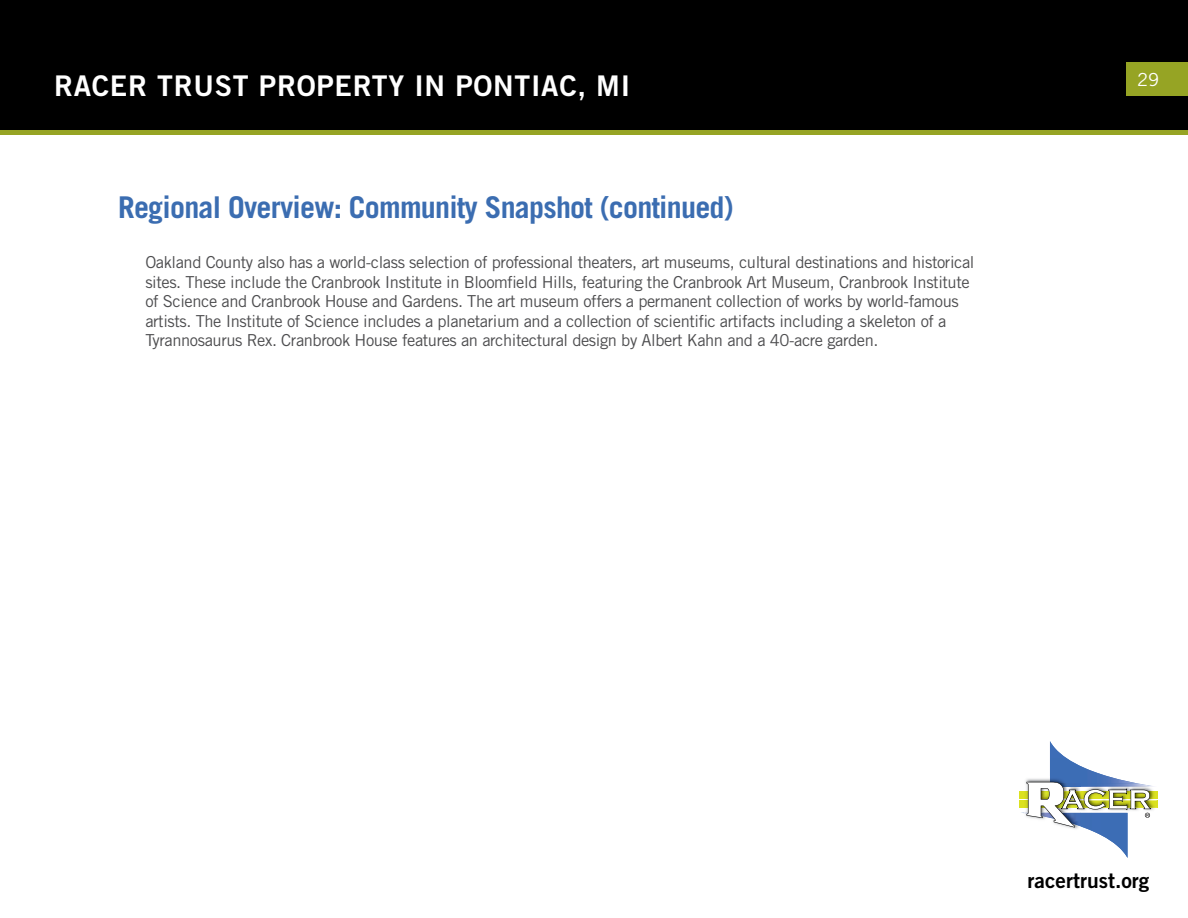
<style>
.page{position:relative;width:1188px;height:918px;background:#fff}
.page>*{position:absolute;margin:0;border:0;box-sizing:border-box;transform-origin:0 0}
.t1{font:700 30px "Trade Gothic LT Std";letter-spacing:-.025em;color:#3b6db1}
.t2{font:28.5px "Trade Gothic LT Std Bd 2";letter-spacing:.025em;color:#fff}
.t3{font:21px "Trade Gothic LT Std Bd 2";color:#000}
.t4{font:18px "Trade Gothic LT Std";color:#fff}
.t5{font:16.5px/19.5px "Trade Gothic LT Std";letter-spacing:-.025em;color:#4d4d4f}
</style>
<div class="page">
<div style="left:1px;top:1px;width:1186px;height:131px;background:#000"></div>
<div style="left:0;top:0;width:1188px;height:133px;border:2px solid #000"></div>
<div style="left:1126px;top:62px;width:62px;height:34px;background:#96a424"></div>
<div style="left:0;top:130px;width:1188px;height:5px;background:#96a424"></div>
<div style="left:1019px;top:791px;width:139px;height:7px;background:#dbe120"></div>
<div style="left:1019px;top:801px;width:139px;height:7px;background:#dbe120"></div>
<svg style="left:1021px;top:741px;width:137px;height:117px"></svg>
<h2 class="t2" style="left:54px;top:68px;width:578px">RACER TRUST PROPERTY IN PONTIAC, MI</h2>
<h1 class="t1" style="left:118px;top:189px;width:617px">Regional Overview: Community Snapshot (continued)</h1>
<p class="t5" style="left:145px;top:253px;width:831px">Oakland County also has a world-class selection of professional theaters, art museums, cultural destinations and historical sites. These include the Cranbrook Institute in Bloomfield Hills, featuring the Cranbrook Art Museum, Cranbrook Institute of Science and Cranbrook House and Gardens. The art museum offers a permanent collection of works by world-famous artists. The Institute of Science includes a planetarium and a collection of scientific artifacts including a skeleton of a Tyrannosaurus Rex. Cranbrook House features an architectural design by Albert Kahn and a 40-acre garden.</p>
<p class="t4" style="left:1137px;top:68px;width:23px">29</p>
<p class="t3" style="left:1028px;top:867px;width:123px">racertrust.org</p>
</div>
